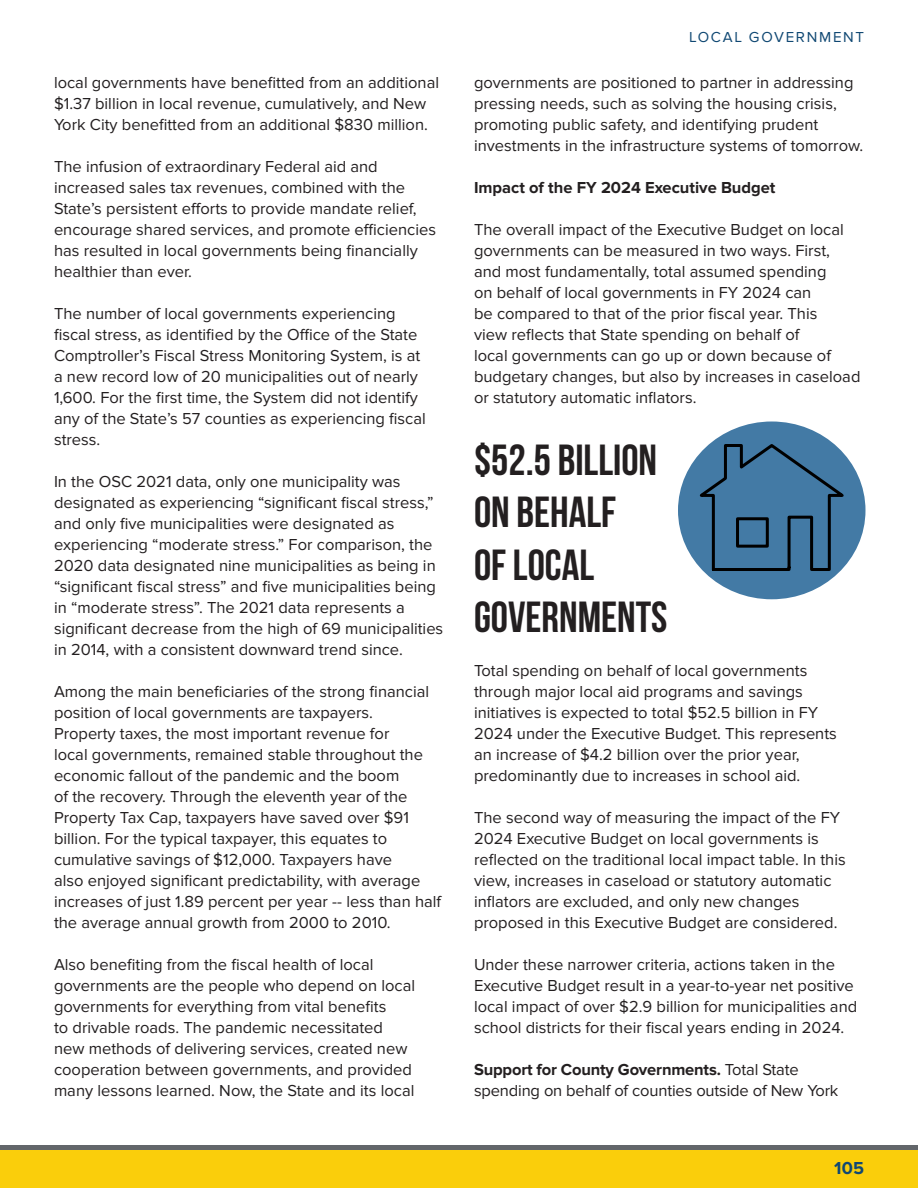
<style>
.page{position:relative;width:918px;height:1188px;background:#fff}
.page>*{position:absolute;margin:0;border:0;box-sizing:border-box;transform-origin:0 0}
.t1{font:700 43.5px/52.2px "Bebas Neue";color:#231f20}
.t2{font:700 18px "Proxima Nova";color:#104873}
.t3{font:16.5px/21px "Proxima Nova";color:#231f20}
.t4{font:700 16.5px "Proxima Nova";color:#231f20}
.t5{font:15px "Proxima Nova";letter-spacing:.115em;color:#104873}
.s1{font-weight:700}
</style>
<div class="page">
<div style="left:0;top:1150px;width:918px;height:38px;background:#face0b"></div>
<div style="left:0;top:1145px;width:918px;height:5px;background:#63666a"></div>
<div style="left:678px;top:422px;width:188px;height:177px;background:#437aa5;border-radius:50%"></div>
<svg style="left:698px;top:442px;width:147px;height:131px"></svg>
<p class="t3" style="left:54px;top:72px;width:387px">local governments have benefitted from an additional $1.37 billion in local revenue, cumulatively, and New<br>York City benefitted from an additional $830 million.</p>
<p class="t3" style="left:54px;top:156px;width:384px">The infusion of extraordinary Federal aid and increased sales tax revenues, combined with the State’s persistent efforts to provide mandate relief, encourage shared services, and promote efficiencies has resulted in local governments being financially healthier than ever.</p>
<p class="t3" style="left:54px;top:303px;width:373px">The number of local governments experiencing fiscal stress, as identified by the Office of the State Comptroller’s Fiscal Stress Monitoring System, is at a new record low of 20 municipalities out of nearly 1,600. For the first time, the System did not identify any of the State’s 57 counties as experiencing fiscal stress.</p>
<p class="t3" style="left:54px;top:471px;width:391px">In the OSC 2021 data, only one municipality was designated as experiencing “significant fiscal stress,” and only five municipalities were designated as experiencing “moderate stress.” For comparison, the 2020 data designated nine municipalities as being in “significant fiscal stress” and five municipalities being in “moderate stress”. The 2021 data represents a significant decrease from the high of 69 municipalities in 2014, with a consistent downward trend since.</p>
<p class="t3" style="left:54px;top:681px;width:389px">Among the main beneficiaries of the strong financial position of local governments are taxpayers.<br>Property taxes, the most important revenue for<br>local governments, remained stable throughout the economic fallout of the pandemic and the boom<br>of the recovery. Through the eleventh year of the Property Tax Cap, taxpayers have saved over $91 billion. For the typical taxpayer, this equates to cumulative savings of $12,000. Taxpayers have<br>also enjoyed significant predictability, with average increases of just 1.89 percent per year -- less than half the average annual growth from 2000 to 2010.</p>
<p class="t3" style="left:54px;top:954px;width:363px">Also benefiting from the fiscal health of local governments are the people who depend on local governments for everything from vital benefits<br>to drivable roads. The pandemic necessitated new methods of delivering services, created new cooperation between governments, and provided many lessons learned. Now, the State and its local</p>
<p class="t5" style="left:689px;top:28px;width:176px">LOCAL GOVERNMENT</p>
<p class="t3" style="left:474px;top:72px;width:391px">governments are positioned to partner in addressing pressing needs, such as solving the housing crisis, promoting public safety, and identifying prudent investments in the infrastructure systems of tomorrow.</p>
<p class="t4" style="left:474px;top:178px;width:303px">Impact of the FY 2024 Executive Budget</p>
<p class="t3" style="left:474px;top:219px;width:388px">The overall impact of the Executive Budget on local governments can be measured in two ways. First, and most fundamentally, total assumed spending<br>on behalf of local governments in FY 2024 can<br>be compared to that of the prior fiscal year. This<br>view reflects that State spending on behalf of<br>local governments can go up or down because of budgetary changes, but also by increases in caseload or statutory automatic inflators.</p>
<h1 class="t1" style="left:474px;top:433px;width:195px">$52.5 BILLION<br>ON BEHALF<br>OF LOCAL<br>GOVERNMENTS</h1>
<p class="t3" style="left:474px;top:660px;width:364px">Total spending on behalf of local governments through major local aid programs and savings initiatives is expected to total $52.5 billion in FY 2024 under the Executive Budget. This represents an increase of $4.2 billion over the prior year, predominantly due to increases in school aid.</p>
<p class="t3" style="left:474px;top:807px;width:373px">The second way of measuring the impact of the FY 2024 Executive Budget on local governments is reflected on the traditional local impact table. In this view, increases in caseload or statutory automatic inflators are excluded, and only new changes proposed in this Executive Budget are considered.</p>
<p class="t3" style="left:474px;top:954px;width:385px">Under these narrower criteria, actions taken in the Executive Budget result in a year-to-year net positive local impact of over $2.9 billion for municipalities and school districts for their fiscal years ending in 2024.</p>
<p class="t3" style="left:474px;top:1059px;width:366px"><span class="s1">Support for County Governments.</span> Total State spending on behalf of counties outside of New York</p>
<p class="t2" style="left:834px;top:1158px;width:31px">105</p>
</div>
